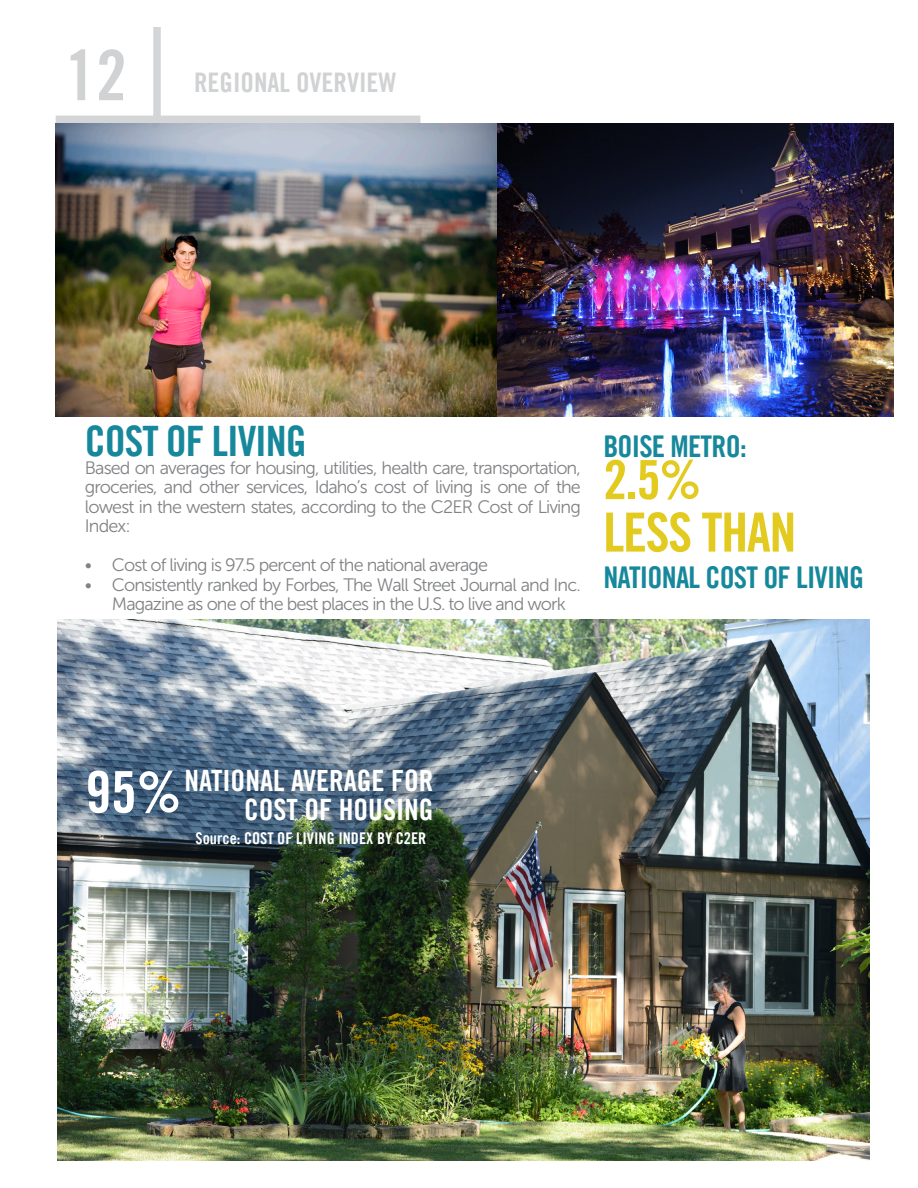
<style>
.page{position:relative;width:918px;height:1188px;background:#fff}
.page>*{position:absolute;margin:0;border:0;box-sizing:border-box;transform-origin:0 0}
.t1{font:69.6px "Trade Gothic LT Bold Cond Twenty";color:#d1d2d4}
.t2{font:57.45px "Trade Gothic LT Bold Cond Twenty";color:#fff}
.t3{font:54px "Trade Gothic LT Bold Cond Twenty";letter-spacing:-.025em;color:#e3ca1f}
.t4{font:42px "Trade Gothic LT Bold Cond Twenty";letter-spacing:-.025em;color:#17889b}
.t5{font:30px "Trade Gothic LT Bold Cond Twenty";letter-spacing:-.025em;color:#17889b}
.t6{font:29.4px "Trade Gothic LT Bold Cond Twenty";color:#fff}
.t7{font:27px "Trade Gothic LT Bold Cond Twenty";color:#d1d2d4}
.t8{font:18px/19.5px "Museo Sans 300";letter-spacing:-.05em;color:#808285;text-align:justify}
.t9{font:16.2px "Trade Gothic LT Bold Cond Twenty";color:#fff}
</style>
<div class="page">
<div style="left:153px;top:27px;width:8px;height:92px;background:#d4d5d7"></div>
<div style="left:56px;top:116px;width:364px;height:7px;background:#d4d5d7"></div>
<img style="left:496px;top:123px;width:397px;height:293px">
<img style="left:56px;top:123px;width:440px;height:293px">
<img style="left:57px;top:620px;width:812px;height:540px">
<p class="t1" style="left:65px;top:33px;width:63px">12</p>
<p class="t7" style="left:194px;top:66px;width:204px">REGIONAL OVERVIEW</p>
<p class="t4" style="left:85px;top:415px;width:223px">COST OF LIVING</p>
<p class="t8" style="left:85px;top:458px;width:498px">Based on averages for housing, utilities, health care, transportation, groceries, and other services, Idaho’s cost of living is one of the lowest in the western states, according to the C2ER Cost of Living Index:</p>
<p class="t8" style="left:85px;top:555px;width:405px">• Cost of living is 97.5 percent of the national average</p>
<p class="t8" style="left:112px;top:575px;width:470px;text-indent:-27px">• Consistently ranked by Forbes, The Wall Street Journal and Inc.<br>Magazine as one of the best places in the U.S. to live and work</p>
<p class="t5" style="left:603px;top:428px;width:145px">BOISE METRO:</p>
<p class="t3" style="left:603px;top:447px;width:99px">2.5%</p>
<p class="t3" style="left:603px;top:500px;width:195px">LESS THAN</p>
<p class="t5" style="left:603px;top:559px;width:262px">NATIONAL COST OF LIVING</p>
<p class="t6" style="left:184px;top:763px;width:251px">NATIONAL AVERAGE FOR</p>
<p class="t2" style="left:86px;top:757px;width:97px">95%</p>
<p class="t6" style="left:244px;top:792px;width:191px">COST OF HOUSING</p>
<p class="t9" style="left:196px;top:829px;width:232px">Source: COST OF LIVING INDEX BY C2ER</p>
</div>
